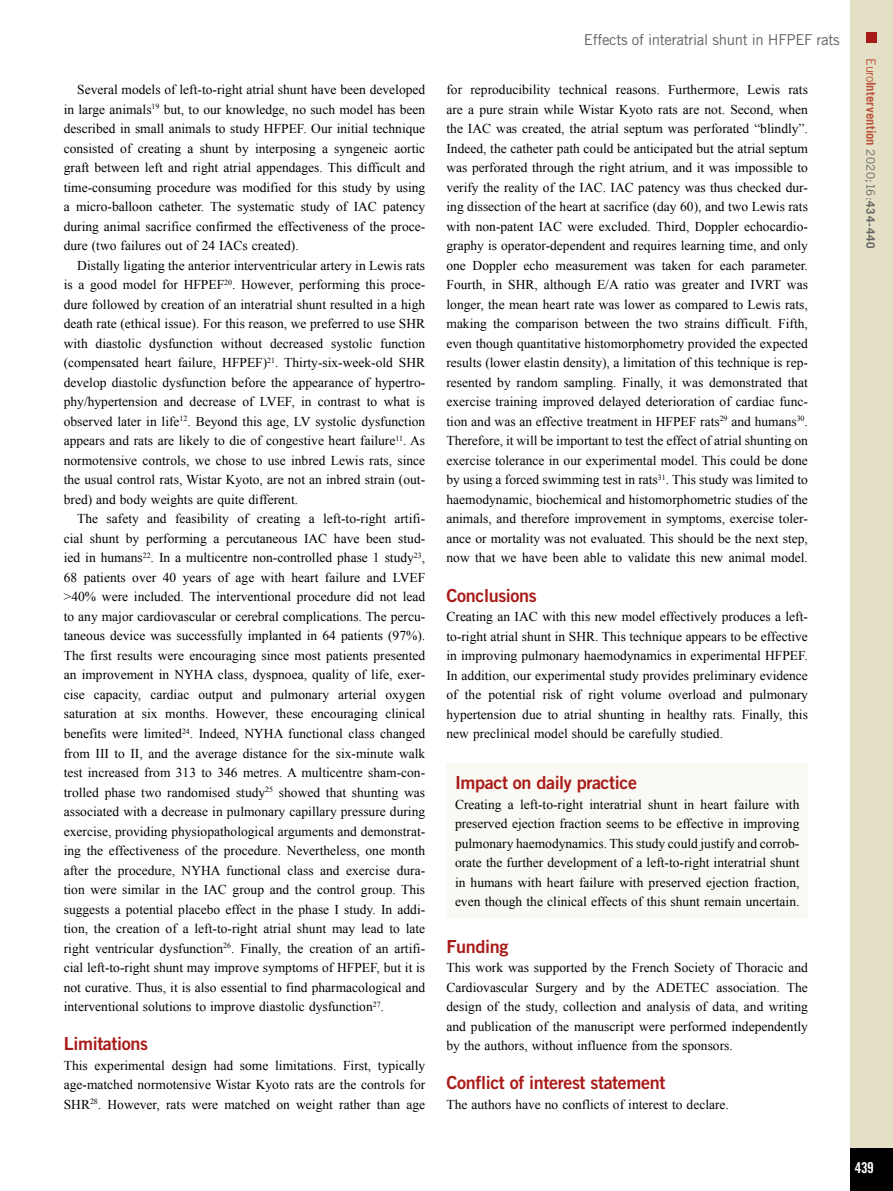
<style>
.page{position:relative;width:893px;height:1191px;background:#fff}
.page>*{position:absolute;margin:0;border:0;box-sizing:border-box;transform-origin:0 0}
.t1{font:18px "Trade Gothic LT Std Bd 2";letter-spacing:-.02em;color:#a91b18}
.t2{font:15px "Trade Gothic LT Std";letter-spacing:-.02em;color:#646363}
.t3{font:15px "Trade Gothic LT Std Bd Cn 20";color:#fff}
.t4{font:13.5px/19.5px "Times New Roman";color:#000;text-align:justify}
.t5{font:700 12.75px "Trade Gothic LT Std";letter-spacing:.005em;color:#bc533d}
.s1{font-weight:400}
.s2{font-weight:400;font-size:11.7px;color:#646363}
.s3{font-size:11.7px;color:#646363}
</style>
<div class="page">
<div style="left:850px;top:0;width:43px;height:1191px;background:#e4e0c5"></div>
<div style="left:850px;top:1148px;width:43px;height:43px;background:#000"></div>
<div style="left:866px;top:32px;width:11px;height:10px;background:#a91b18"></div>
<div style="left:446px;top:763px;width:362px;height:156px;background:#faf9f3"></div>
<p class="t4" style="left:64px;top:80px;width:363px;text-indent:14px">Several models of left-to-right atrial shunt have been developed in large animals<sup>19</sup> but, to our knowledge, no such model has been described in small animals to study HFPEF. Our initial technique consisted of creating a shunt by interposing a syngeneic aortic graft between left and right atrial appendages. This difficult and time-consuming procedure was modified for this study by using a micro-balloon catheter. The systematic study of IAC patency during animal sacrifice confirmed the effectiveness of the proce&shy;dure (two failures out of 24 IACs created).</p>
<p class="t4" style="left:64px;top:255px;width:363px;text-indent:14px">Distally ligating the anterior interventricular artery in Lewis rats is a good model for HFPEF<sup>20</sup>. However, performing this proce&shy;dure followed by creation of an interatrial shunt resulted in a high death rate (ethical issue). For this reason, we preferred to use SHR with diastolic dysfunction without decreased systolic function (compensated heart failure, HFPEF)<sup>21</sup>. Thirty-six-week-old SHR develop diastolic dysfunction before the appearance of hypertro&shy;phy/hypertension and decrease of LVEF, in contrast to what is observed later in life<sup>12</sup>. Beyond this age, LV systolic dysfunction appears and rats are likely to die of congestive heart failure<sup>11</sup>. As normotensive controls, we chose to use inbred Lewis rats, since the usual control rats, Wistar Kyoto, are not an inbred strain (out&shy;bred) and body weights are quite different.</p>
<p class="t4" style="left:64px;top:509px;width:363px;text-indent:14px">The safety and feasibility of creating a left-to-right artifi&shy;cial shunt by performing a percutaneous IAC have been stud&shy;ied in humans<sup>22</sup>. In a multicentre non-controlled phase 1 study<sup>23</sup>, 68 patients over 40 years of age with heart failure and LVEF &gt;40% were included. The interventional procedure did not lead to any major cardiovascular or cerebral complications. The percu&shy;taneous device was successfully implanted in 64 patients (97%).<br>The first results were encouraging since most patients presented an improvement in NYHA class, dyspnoea, quality of life, exer&shy;cise capacity, cardiac output and pulmonary arterial oxygen saturation at six months. However, these encouraging clinical benefits were limited<sup>24</sup>. Indeed, NYHA functional class changed from III to II, and the average distance for the six-minute walk test increased from 313 to 346 metres. A multicentre sham-con&shy;trolled phase two randomised study<sup>25</sup> showed that shunting was associated with a decrease in pulmonary capillary pressure during exercise, providing physiopathological arguments and demonstrat&shy;ing the effectiveness of the procedure. Nevertheless, one month after the procedure, NYHA functional class and exercise dura&shy;tion were similar in the IAC group and the control group. This suggests a potential placebo effect in the phase I study. In addi&shy;tion, the creation of a left-to-right atrial shunt may lead to late right ventricular dysfunction<sup>26</sup>. Finally, the creation of an artifi&shy;cial left-to-right shunt may improve symptoms of HFPEF, but it is not curative. Thus, it is also essential to find pharmacological and interventional solutions to improve diastolic dysfunction<sup>27</sup>.</p>
<h1 class="t1" style="left:64px;top:1032px;width:86px">Limitations</h1>
<p class="t4" style="left:64px;top:1055px;width:363px">This experimental design had some limitations. First, typically age-matched normotensive Wistar Kyoto rats are the controls for SHR<sup>28</sup>. However, rats were matched on weight rather than age</p>
<p class="t2" style="left:584px;top:30px;width:257px">Effects of interatrial shunt in HFPEF rats</p>
<p class="t4" style="left:446px;top:80px;width:363px">for reproducibility technical reasons. Furthermore, Lewis rats are a pure strain while Wistar Kyoto rats are not. Second, when the IAC was created, the atrial septum was perforated “blindly”.<br>Indeed, the catheter path could be anticipated but the atrial septum was perforated through the right atrium, and it was impossible to verify the reality of the IAC. IAC patency was thus checked dur&shy;ing dissection of the heart at sacrifice (day 60), and two Lewis rats with non-patent IAC were excluded. Third, Doppler echocardio&shy;graphy is operator-dependent and requires learning time, and only one Doppler echo measurement was taken for each parameter.<br>Fourth, in SHR, although E/A ratio was greater and IVRT was longer, the mean heart rate was lower as compared to Lewis rats, making the comparison between the two strains difficult. Fifth, even though quantitative histomorphometry provided the expected results (lower elastin density), a limitation of this technique is rep&shy;resented by random sampling. Finally, it was demonstrated that exercise training improved delayed deterioration of cardiac func&shy;tion and was an effective treatment in HFPEF rats<sup>29</sup> and humans<sup>30</sup>.<br>Therefore, it will be important to test the effect of atrial shunting on exercise tolerance in our experimental model. This could be done by using a forced swimming test in rats<sup>31</sup>. This study was limited to haemodynamic, biochemical and histomorphometric studies of the animals, and therefore improvement in symptoms, exercise toler&shy;ance or mortality was not evaluated. This should be the next step, now that we have been able to validate this new animal model.</p>
<h1 class="t1" style="left:446px;top:584px;width:92px">Conclusions</h1>
<p class="t4" style="left:446px;top:606px;width:363px">Creating an IAC with this new model effectively produces a left&shy;to-right atrial shunt in SHR. This technique appears to be effective in improving pulmonary haemodynamics in experimental HFPEF.<br>In addition, our experimental study provides preliminary evidence of the potential risk of right volume overload and pulmonary hypertension due to atrial shunting in healthy rats. Finally, this new preclinical model should be carefully studied.</p>
<h1 class="t1" style="left:455px;top:771px;width:184px">Impact on daily practice</h1>
<p class="t4" style="left:455px;top:794px;width:346px">Creating a left-to-right interatrial shunt in heart failure with preserved ejection fraction seems to be effective in improving pulmonary haemodynamics. This study could justify and corrob&shy;orate the further development of a left-to-right interatrial shunt in humans with heart failure with preserved ejection fraction, even though the clinical effects of this shunt remain uncertain.</p>
<h1 class="t1" style="left:446px;top:935px;width:63px">Funding</h1>
<p class="t4" style="left:446px;top:957px;width:363px">This work was supported by the French Society of Thoracic and Cardiovascular Surgery and by the ADETEC association. The design of the study, collection and analysis of data, and writing and publication of the manuscript were performed independently by the authors, without influence from the sponsors.</p>
<h1 class="t1" style="left:446px;top:1071px;width:220px">Conflict of interest statement</h1>
<p class="t4" style="left:446px;top:1094px;width:284px">The authors have no conflicts of interest to declare.</p>
<p class="t5" style="left:879px;top:58px;width:192px;rotate:90deg"><span class="s1">Euro</span>Intervention <span class="s2">2020;16:</span><span class="s3">434-440</span></p>
<p class="t3" style="left:855px;top:1158px;width:21px">439</p>
</div>
